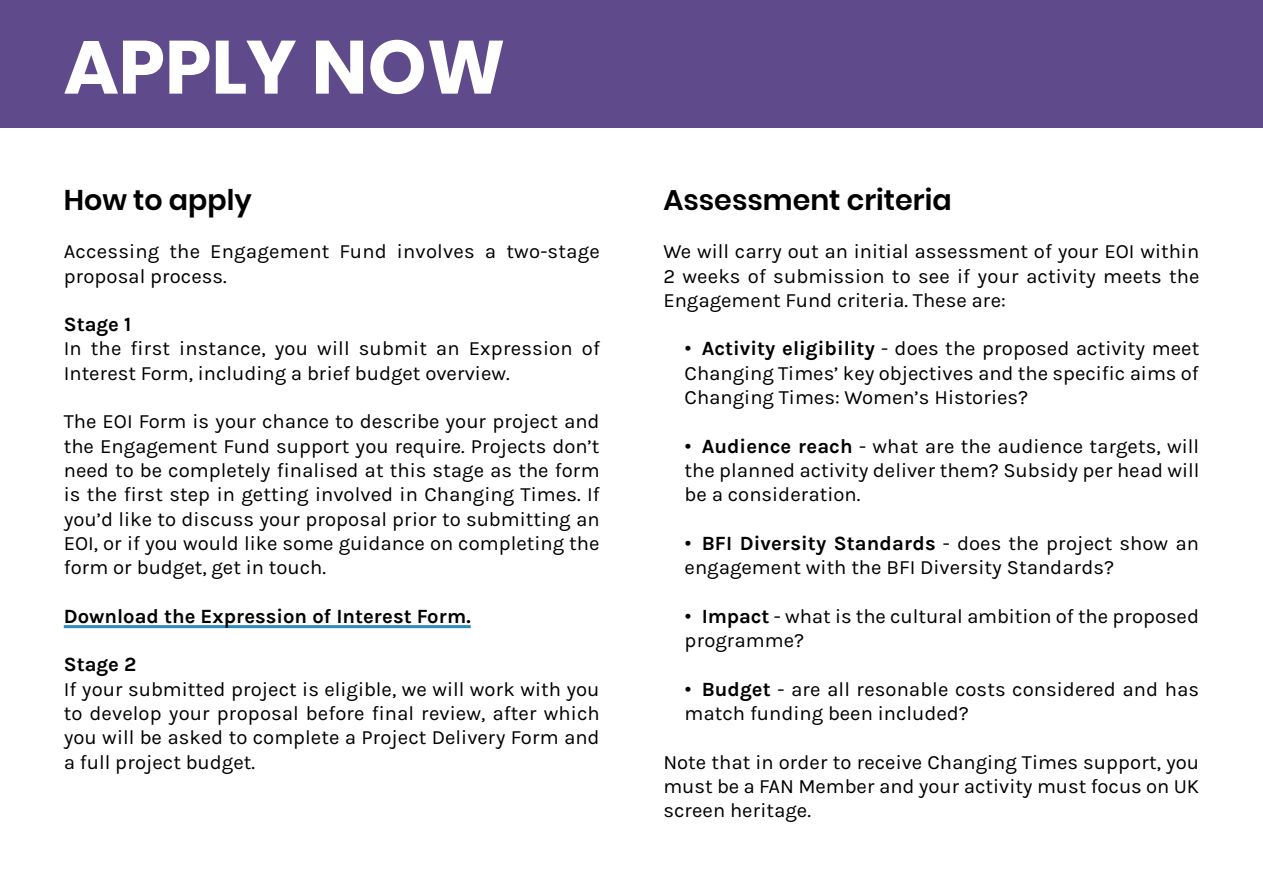
<style>
.page{position:relative;width:1263px;height:893px;background:#fff}
.page>*{position:absolute;margin:0;border:0;box-sizing:border-box;transform-origin:0 0}
.Paragraph_Style_7{font:700 75px "Poppins";color:#fff}
.Sub-header_Text{font:600 28.5px "Poppins";color:#000}
.Body_Text{font:20.25px/24.3px "Karla";color:#000;text-align:justify}
.Body_Text-2{font:700 20.25px "Karla";color:#000}
.s1{font-family:"Poppins"}
.s2{font-weight:700}
</style>
<div class="page">
<hr style="left:64px;top:625px;width:407px;height:3px;background:#2d8cbe">
<div style="left:0;top:0;width:1263px;height:128px;background:#5f4b8b"></div>
<p class="Paragraph_Style_7" style="left:64px;top:24px;width:443px">APPLY NOW</p>
<p class="Sub-header_Text" style="left:64px;top:183px;width:189px">How to apply</p>
<p class="Body_Text" style="left:64px;top:240px;width:538px">Accessing the Engagement Fund involves a two-stage proposal process.</p>
<p class="Body_Text-2" style="left:64px;top:313px;width:69px">Stage 1</p>
<p class="Body_Text" style="left:64px;top:337px;width:538px">In the first instance, you will submit an Expression of<br>Interest Form, including a brief budget overview.</p>
<p class="Body_Text" style="left:64px;top:410px;width:537px">The EOI Form is your chance to describe your project and the Engagement Fund support you require. Projects don’t need to be completely finalised at this stage as the form is the first step in getting involved in Changing Times. If you’d like to discuss your proposal prior to submitting an EOI, or if you would like some guidance on completing the form or budget, get in touch.</p>
<p class="Body_Text-2" style="left:64px;top:604px;width:408px">Download the Expression of Interest Form.</p>
<p class="Body_Text-2" style="left:64px;top:653px;width:74px">Stage 2</p>
<p class="Body_Text" style="left:64px;top:677px;width:537px">If your submitted project is eligible, we will work with you to develop your proposal before final review, after which you will be asked to complete a Project Delivery Form and a full project budget.</p>
<p class="Sub-header_Text" style="left:663px;top:183px;width:290px">Assessment criteria</p>
<p class="Body_Text" style="left:663px;top:240px;width:538px">We will carry out an initial assessment of your EOI within 2 weeks of submission to see if your activity meets the Engagement Fund criteria. These are:</p>
<p class="Body_Text" style="left:685px;top:337px;width:516px"><span class="s1">•</span> <span class="s2">Activity eligibility</span> - does the proposed activity meet Changing Times’ key objectives and the specific aims of Changing Times: Women’s Histories?</p>
<p class="Body_Text" style="left:685px;top:434px;width:516px"><span class="s1">•</span> <span class="s2">Audience reach</span> - what are the audience targets, will the planned activity deliver them? Subsidy per head will be a consideration.</p>
<p class="Body_Text" style="left:685px;top:531px;width:516px"><span class="s1">•</span> <span class="s2">BFI Diversity Standards</span> - does the project show an engagement with the BFI Diversity Standards?</p>
<p class="Body_Text" style="left:685px;top:604px;width:516px"><span class="s1">•</span> <span class="s2">Impact</span> - what is the cultural ambition of the proposed programme?</p>
<p class="Body_Text" style="left:685px;top:677px;width:516px"><span class="s1">•</span> <span class="s2">Budget</span> - are all resonable costs considered and has match funding been included?</p>
<p class="Body_Text" style="left:663px;top:750px;width:537px">Note that in order to receive Changing Times support, you must be a FAN Member and your activity must focus on UK screen heritage.</p>
</div>
